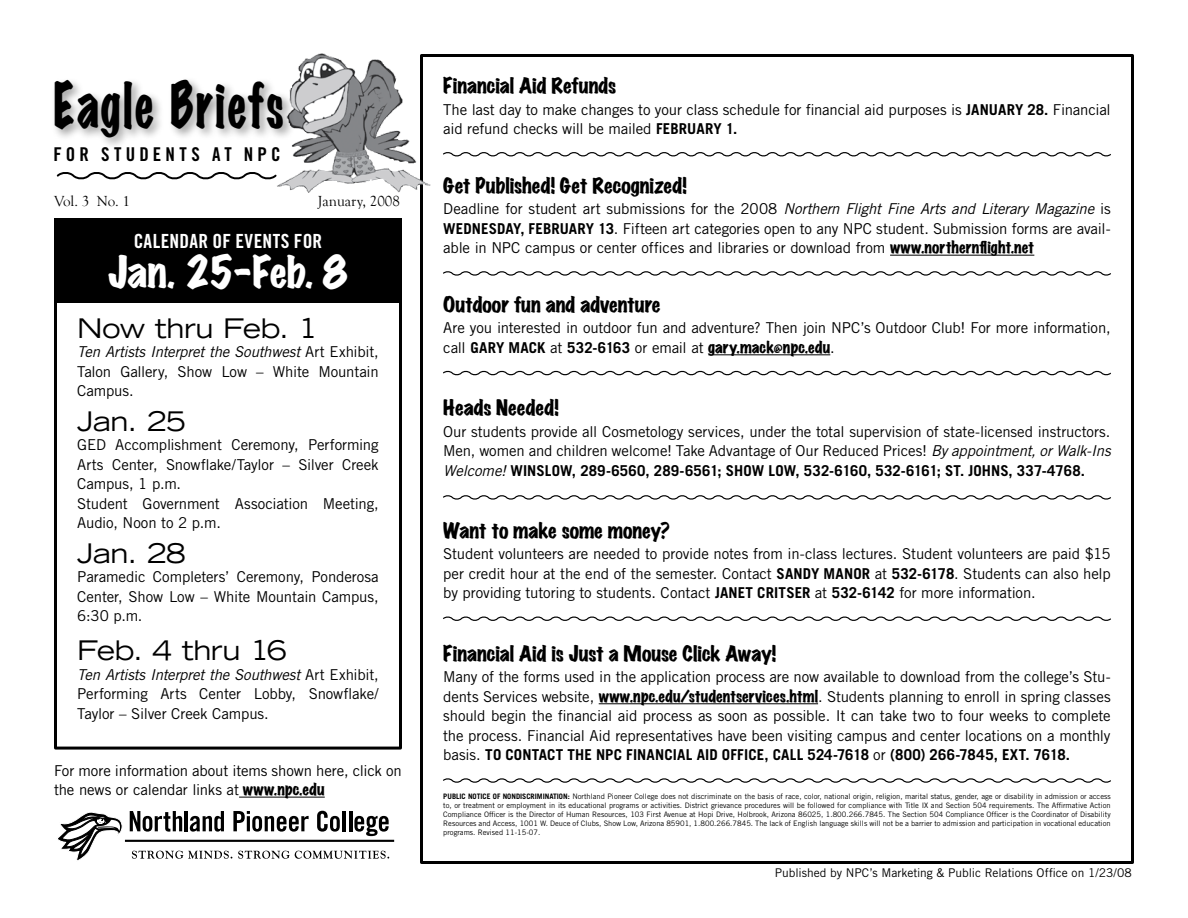
<style>
.page{position:relative;width:1188px;height:918px;background:#fff}
.page>*{position:absolute;margin:0;border:0;box-sizing:border-box;transform-origin:0 0}
.t1{font:expanded 55.95px "Marker Felt";letter-spacing:.045em;color:#000;scale:.77 1}
.t2{font:expanded 39px "Marker Felt";letter-spacing:-.015em;color:#fff}
.t3{font:expanded 27px "Trade Gothic LT";letter-spacing:-.02em;color:#000}
.t4{font:expanded 19.5px "Marker Felt";letter-spacing:-.005em;color:#000}
.t5{font:19.5px "Trade Gothic LT Bold Cond Twenty";letter-spacing:.01em;color:#fff}
.t6{font:19.05px "Trade Gothic LT Bold Cond Twenty";letter-spacing:.22em;color:#000}
.t7{font:15px/19.5px "Trade Gothic LT";letter-spacing:-.01em;color:#000;text-align:justify}
.t8{font:expanded 15px "Marker Felt";color:#000}
.t9{font:15px "Goudy Old Style T";color:#000}
.t10{font:12px "Trade Gothic LT";color:#000}
.t11{font:7.5px/9px "Trade Gothic LT";color:#000;text-align:justify}
.s1{font-style:italic}
.s2{font-family:"Marker Felt";font-stretch:expanded}
.s3{font-weight:700}
.s4{font-family:"Trade Gothic LT";font-stretch:normal}
.s5{font-family:"Trade Gothic LT";font-weight:700;font-stretch:normal}
</style>
<div class="page">
<div style="left:54px;top:220px;width:348px;height:530px;border:3px solid #000"></div>
<svg style="left:443px;top:152px;width:668px;height:5px"></svg>
<hr style="left:890px;top:255px;width:144px;height:1px;background:#000">
<svg style="left:443px;top:271px;width:668px;height:5px"></svg>
<hr style="left:708px;top:355px;width:122px;height:1px;background:#000">
<svg style="left:443px;top:370px;width:668px;height:6px"></svg>
<svg style="left:443px;top:495px;width:668px;height:5px"></svg>
<svg style="left:443px;top:616px;width:668px;height:5px"></svg>
<hr style="left:599px;top:704px;width:219px;height:1px;background:#000">
<svg style="left:443px;top:778px;width:668px;height:5px"></svg>
<img style="left:277px;top:53px;width:153px;height:140px">
<div style="left:51px;top:76px;width:320px;height:91px;background:#000;opacity:.36"></div>
<svg style="left:56px;top:169px;width:222px;height:13px"></svg>
<svg style="left:58px;top:812px;width:65px;height:49px"></svg>
<svg style="left:130px;top:811px;width:52px;height:21px"></svg>
<hr style="left:184px;top:811px;width:4px;height:20px;background:#000">
<svg style="left:190px;top:811px;width:34px;height:21px"></svg>
<svg style="left:233px;top:811px;width:76px;height:21px"></svg>
<svg style="left:317px;top:811px;width:23px;height:21px"></svg>
<hr style="left:343px;top:811px;width:3px;height:20px;background:#000">
<hr style="left:349px;top:811px;width:3px;height:20px;background:#000">
<svg style="left:354px;top:816px;width:35px;height:20px"></svg>
<svg style="left:132px;top:851px;width:257px;height:8px"></svg>
<hr style="left:125px;top:840px;width:269px;height:2px;background:#000">
<hr style="left:239px;top:797px;width:86px;height:1px;background:#000">
<div style="left:54px;top:218px;width:348px;height:84px;background:#000"></div>
<h1 class="t1" style="left:54px;top:76px;width:301px">Eagle Briefs</h1>
<p class="t6" style="left:53px;top:143px;width:229px">FOR STUDENTS AT N PC</p>
<p class="t9" style="left:54px;top:193px;width:78px">Vol. 3 No. 1</p>
<p class="t9" style="left:318px;top:193px;width:84px">January, 2008</p>
<h3 class="t5" style="left:134px;top:229px;width:190px">CALENDAR OF EVENTS FOR</h3>
<h2 class="t2" style="left:108px;top:252px;width:241px">Jan. 25-Feb. 8</h2>
<h3 class="t3" style="left:77px;top:310px;width:242px">Now thru Feb. 1</h3>
<p class="t7" style="left:77px;top:342px;width:303px"><span class="s1">Ten Artists Interpret the Southwest</span> Art Exhibit, Talon Gallery, Show Low – White Mountain Campus.</p>
<h3 class="t3" style="left:77px;top:403px;width:110px">Jan. 25</h3>
<p class="t7" style="left:77px;top:435px;width:303px;text-align:left">GED Accomplishment Ceremony, Performing Arts Center, Snowflake/Taylor – Silver Creek Campus, 1 p.m.<br>Student Government Association Meeting, Audio, Noon to 2 p.m.</p>
<h3 class="t3" style="left:77px;top:535px;width:110px">Jan. 28</h3>
<p class="t7" style="left:77px;top:567px;width:303px">Paramedic Completers’ Ceremony, Ponderosa Center, Show Low – White Mountain Campus, 6:30 p.m.</p>
<h3 class="t3" style="left:77px;top:633px;width:211px">Feb. 4 thru 16</h3>
<p class="t7" style="left:77px;top:664px;width:303px"><span class="s1">Ten Artists Interpret the Southwest</span> Art Exhibit, Performing Arts Center Lobby, Snowflake/ Taylor – Silver Creek Campus.</p>
<p class="t7" style="left:54px;top:760px;width:349px">For more information about items shown here, click on the news or calendar links at <span class="s2">www.npc.edu</span></p>
<h3 class="t4" style="left:443px;top:75px;width:175px">Financial Aid Refunds</h3>
<p class="t7" style="left:443px;top:99px;width:669px">The last day to make changes to your class schedule for financial aid purposes is <span class="s3">JANUARY 28.</span> Financial aid refund checks will be mailed <span class="s3">FEBRUARY 1.</span></p>
<h3 class="t4" style="left:443px;top:175px;width:245px">Get Published! Get Recognized!</h3>
<p class="t7" style="left:443px;top:199px;width:669px">Deadline for student art submissions for the 2008 <span class="s1">Northern Flight Fine Arts and Literary Magazine</span> is <span class="s3">WEDNESDAY, FEBRUARY 13</span>. Fifteen art categories open to any NPC student. Submission forms are avail&shy;able in NPC campus or center offices and libraries or download from <span class="s2">www.northernflight.net</span></p>
<h3 class="t4" style="left:443px;top:294px;width:219px">Outdoor fun and adventure</h3>
<p class="t7" style="left:443px;top:318px;width:669px">Are you interested in outdoor fun and adventure? Then join NPC’s Outdoor Club! For more information,</p>
<p class="t8" style="left:443px;top:339px;width:393px"><span class="s4">call</span> <span class="s5">GARY MACK</span> <span class="s4">at</span> <span class="s5">532-6163</span> <span class="s4">or email at</span> gary.mack@npc.edu<span class="s4">.</span></p>
<h3 class="t4" style="left:443px;top:397px;width:117px">Heads Needed!</h3>
<p class="t7" style="left:443px;top:421px;width:669px">Our students provide all Cosmetology services, under the total supervision of state-licensed instructors.<br>Men, women and children welcome! Take Advantage of Our Reduced Prices! <span class="s1">By appointment, or Walk-Ins Welcome!</span> <span class="s3">WINSLOW, 289-6560, 289-6561; SHOW LOW, 532-6160, 532-6161; ST. JOHNS, 337-4768.</span></p>
<h3 class="t4" style="left:443px;top:520px;width:228px">Want to make some money?</h3>
<p class="t7" style="left:443px;top:544px;width:669px">Student volunteers are needed to provide notes from in-class lectures. Student volunteers are paid $15 per credit hour at the end of the semester. Contact <span class="s3">SANDY MANOR</span> at <span class="s3">532-6178</span>. Students can also help by providing tutoring to students. Contact <span class="s3">JANET CRITSER</span> at <span class="s3">532-6142</span> for more information.</p>
<h3 class="t4" style="left:443px;top:643px;width:334px">Financial Aid is Just a Mouse Click Away!</h3>
<p class="t7" style="left:443px;top:667px;width:669px">Many of the forms used in the application process are now available to download from the college’s Stu&shy;dents Services website, <span class="s2">www.npc.edu/studentservices.html</span>. Students planning to enroll in spring classes should begin the financial aid process as soon as possible. It can take two to four weeks to complete the process. Financial Aid representatives have been visiting campus and center locations on a monthly basis. <span class="s3">TO CONTACT THE NPC FINANCIAL AID OFFICE, CALL 524-7618</span> or <span class="s3">(800) 266-7845, EXT. 7618.</span></p>
<p class="t11" style="left:443px;top:792px;width:669px"><span class="s3">PUBLIC NOTICE OF NONDISCRIMINATION:</span> Northland Pioneer College does not discriminate on the basis of race, color, national origin, religion, marital status, gender, age or disability in admission or access to, or treatment or employment in its educational programs or activities. District grievance procedures will be followed for compliance with Title IX and Section 504 requirements. The Affirmative Action Compliance Officer is the Director of Human Resources, 103 First Avenue at Hopi Drive, Holbrook, Arizona 86025, 1.800.266.7845. The Section 504 Compliance Officer is the Coordinator of Disability Resources and Access, 1001 W. Deuce of Clubs, Show Low, Arizona 85901, 1.800.266.7845. The lack of English language skills will not be a barrier to admission and participation in vocational education programs. Revised 11-15-07.</p>
<p class="t10" style="left:775px;top:865px;width:358px">Published by NPC’s Marketing &amp; Public Relations Office on 1/23/08</p>
</div>
